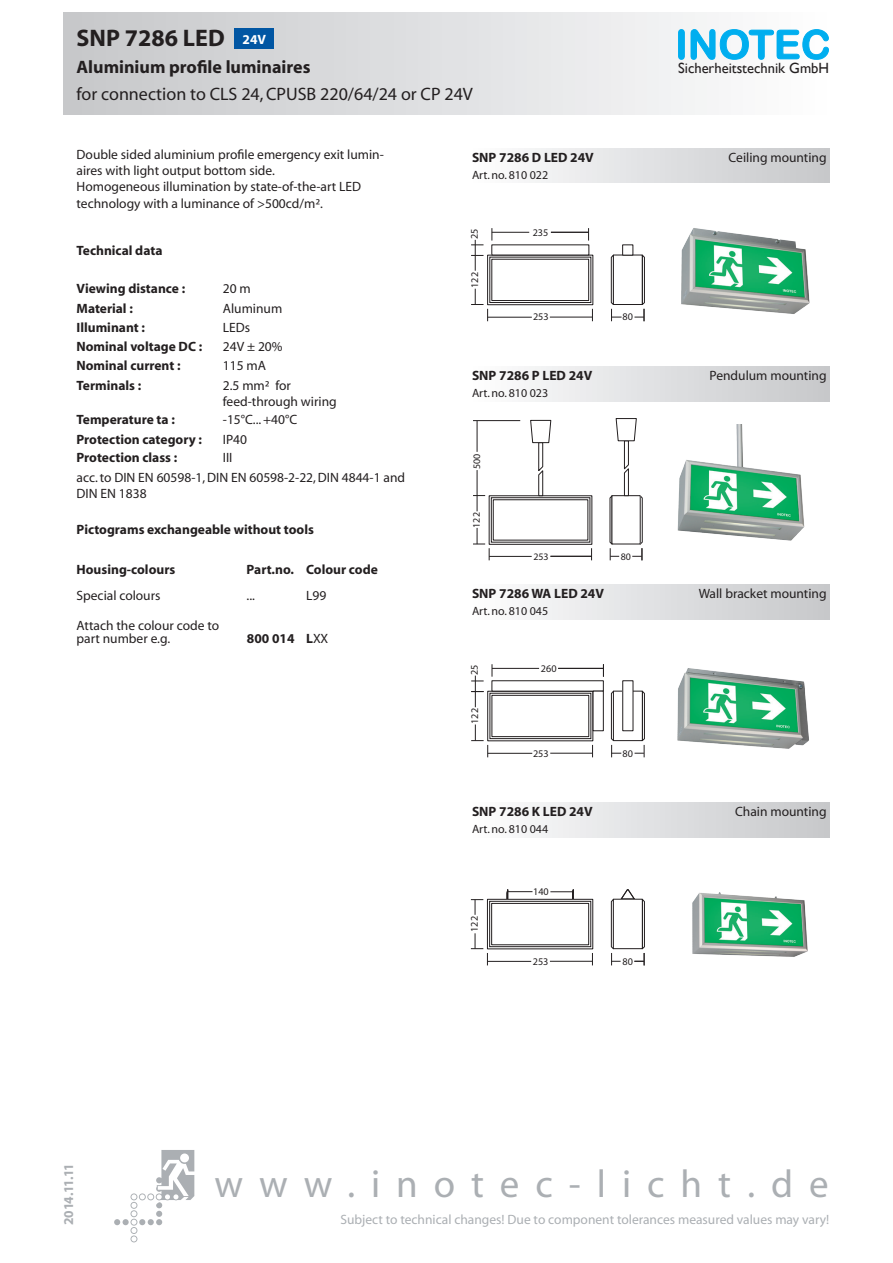
<style>
.page{position:relative;width:893px;height:1263px;background:#fff}
.page>*{position:absolute;margin:0;border:0;box-sizing:border-box;transform-origin:0 0}
.t1{font:39px "Myriad";letter-spacing:.41em;color:#abafb3}
.t2{font:700 24px "Myriad";color:#231f20}
.t3{font:18px "Myriad";color:#231f20}
.t4{font:700 18px "Myriad";color:#231f20}
.t5{font:14.85px "Gill Sans";color:#231f20}
.t6{font:13.5px/16.2px "Myriad";color:#231f20}
.t7{font:700 13.5px "Myriad";color:#231f20}
.t8{font:13.5px "Myriad";color:#abafb3}
.t9{font:700 13.5px "Myriad";letter-spacing:-.05em;color:#abafb3}
.t10{font:12px "Myriad";color:#231f20}
.t11{font:10.2px "Myriad";color:#231f20}
.t12{font:9.9px "Myriad";color:#231f20}
.s1{font-size:13.5px;color:#fff}
.s2{font-weight:400}
</style>
<div class="page">
<div style="left:64px;top:13px;width:765px;height:102px;background:linear-gradient(to right,#c6c7c9,#fdfdfe)"></div>
<svg style="left:678px;top:29px;width:7px;height:31px"></svg>
<svg style="left:691px;top:29px;width:138px;height:31px"></svg>
<svg style="left:114px;top:1150px;width:80px;height:92px"></svg>
<div style="left:234px;top:29px;width:40px;height:20px;background:#0156a3"></div>
<div style="left:468px;top:149px;width:361px;height:34px;background:linear-gradient(to right,#fefefe,#c6c7ca)"></div>
<img style="left:681px;top:228px;width:129px;height:86px">
<div style="left:487px;top:255px;width:106px;height:50px;border:1px solid #231f20"></div>
<div style="left:490px;top:257px;width:101px;height:46px;border:1px solid #231f20"></div>
<div style="left:491px;top:259px;width:98px;height:42px;border:1px solid #231f20"></div>
<div style="left:613px;top:255px;width:29px;height:50px;border:1px solid #231f20"></div>
<hr style="left:550px;top:317px;width:42px;height:1px;background:#231f20">
<svg style="left:471px;top:240px;width:12px;height:31px"></svg>
<hr style="left:488px;top:317px;width:44px;height:1px;background:#231f20">
<svg style="left:471px;top:289px;width:17px;height:32px"></svg>
<svg style="left:611px;top:254px;width:11px;height:67px"></svg>
<svg style="left:592px;top:309px;width:1px;height:12px"></svg>
<svg style="left:634px;top:254px;width:11px;height:67px"></svg>
<hr style="left:551px;top:232px;width:37px;height:1px;background:#231f20">
<hr style="left:492px;top:232px;width:37px;height:1px;background:#231f20">
<svg style="left:492px;top:228px;width:1px;height:13px"></svg>
<svg style="left:588px;top:228px;width:1px;height:13px"></svg>
<div style="left:622px;top:245px;width:11px;height:10px;border:1px solid #231f20"></div>
<div style="left:468px;top:367px;width:361px;height:34px;background:linear-gradient(to right,#fefefe,#c6c7ca)"></div>
<img style="left:677px;top:424px;width:128px;height:117px">
<svg style="left:489px;top:496px;width:103px;height:48px"></svg>
<div style="left:489px;top:495px;width:103px;height:50px;border:1px solid #231f20"></div>
<div style="left:493px;top:500px;width:95px;height:40px;background:#fff"></div>
<div style="left:493px;top:499px;width:95px;height:41px;border:1px solid #231f20"></div>
<hr style="left:550px;top:556px;width:42px;height:1px;background:#231f20">
<hr style="left:489px;top:556px;width:43px;height:1px;background:#231f20">
<svg style="left:473px;top:528px;width:17px;height:32px"></svg>
<hr style="left:473px;top:420px;width:47px;height:1px;background:#231f20">
<svg style="left:473px;top:470px;width:12px;height:41px"></svg>
<hr style="left:477px;top:421px;width:1px;height:31px;background:#231f20">
<svg style="left:530px;top:420px;width:21px;height:76px"></svg>
<svg style="left:609px;top:418px;width:34px;height:142px"></svg>
<div style="left:468px;top:585px;width:361px;height:34px;background:linear-gradient(to right,#fefefe,#c6c7ca)"></div>
<img style="left:677px;top:668px;width:132px;height:81px">
<div style="left:487px;top:691px;width:106px;height:50px;border:1px solid #231f20"></div>
<div style="left:490px;top:693px;width:101px;height:46px;border:1px solid #231f20"></div>
<div style="left:492px;top:695px;width:97px;height:42px;border:1px solid #231f20"></div>
<svg style="left:622px;top:693px;width:12px;height:39px"></svg>
<div style="left:613px;top:691px;width:30px;height:50px;border:1px solid #231f20"></div>
<hr style="left:550px;top:753px;width:42px;height:1px;background:#231f20">
<svg style="left:471px;top:676px;width:13px;height:31px"></svg>
<hr style="left:488px;top:753px;width:44px;height:1px;background:#231f20">
<svg style="left:471px;top:724px;width:17px;height:33px"></svg>
<svg style="left:611px;top:690px;width:10px;height:67px"></svg>
<svg style="left:592px;top:745px;width:1px;height:12px"></svg>
<svg style="left:635px;top:690px;width:10px;height:67px"></svg>
<hr style="left:558px;top:668px;width:45px;height:1px;background:#231f20">
<hr style="left:492px;top:668px;width:47px;height:1px;background:#231f20">
<svg style="left:492px;top:664px;width:1px;height:13px"></svg>
<svg style="left:603px;top:664px;width:1px;height:13px"></svg>
<div style="left:492px;top:680px;width:112px;height:11px;border:1px solid #231f20"></div>
<div style="left:623px;top:681px;width:10px;height:50px;background:#fff"></div>
<div style="left:622px;top:680px;width:11px;height:51px;border:1px solid #231f20"></div>
<div style="left:593px;top:691px;width:11px;height:40px;border:1px solid #231f20"></div>
<div style="left:468px;top:803px;width:361px;height:34px;background:linear-gradient(to right,#fefefe,#c6c7ca)"></div>
<img style="left:692px;top:892px;width:116px;height:65px">
<svg style="left:550px;top:889px;width:24px;height:10px"></svg>
<svg style="left:506px;top:889px;width:26px;height:10px"></svg>
<div style="left:487px;top:899px;width:106px;height:50px;border:1px solid #231f20"></div>
<div style="left:489px;top:901px;width:102px;height:46px;border:1px solid #231f20"></div>
<div style="left:491px;top:903px;width:98px;height:42px;border:1px solid #231f20"></div>
<hr style="left:550px;top:961px;width:42px;height:1px;background:#231f20">
<svg style="left:471px;top:899px;width:12px;height:16px"></svg>
<hr style="left:487px;top:961px;width:44px;height:1px;background:#231f20">
<svg style="left:471px;top:933px;width:17px;height:32px"></svg>
<svg style="left:592px;top:953px;width:1px;height:12px"></svg>
<svg style="left:611px;top:889px;width:34px;height:76px"></svg>
<h2 class="t2" style="left:77px;top:26px;width:191px">SNP 7286 LED <span class="s1">24V</span></h2>
<h3 class="t4" style="left:77px;top:58px;width:235px">Aluminium profile luminaires</h3>
<h3 class="t3" style="left:77px;top:85px;width:398px">for connection to CLS 24, CPUSB 220/64/24 or CP 24V</h3>
<p class="t5" style="left:678px;top:60px;width:152px">Sicherheitstechnik GmbH</p>
<p class="t6" style="left:77px;top:147px;width:309px">Double sided aluminium profile emergency exit lumin&shy;aires with light output bottom side.<br>Homogeneous illumination by state-of-the-art LED technology with a luminance of &gt;500cd/m².</p>
<p class="t7" style="left:77px;top:244px;width:87px">Technical data</p>
<p class="t7" style="left:77px;top:282px;width:110px">Viewing distance :</p>
<p class="t6" style="left:223px;top:281px;width:29px">20 m</p>
<p class="t7" style="left:77px;top:301px;width:58px">Material :</p>
<p class="t6" style="left:223px;top:301px;width:61px">Aluminum</p>
<p class="t7" style="left:77px;top:321px;width:70px">Illuminant :</p>
<p class="t6" style="left:223px;top:320px;width:29px">LEDs</p>
<p class="t7" style="left:77px;top:339px;width:127px">Nominal voltage DC :</p>
<p class="t6" style="left:223px;top:339px;width:61px">24V ± 20%</p>
<p class="t7" style="left:77px;top:359px;width:106px">Nominal current :</p>
<p class="t6" style="left:223px;top:358px;width:45px">115 mA</p>
<p class="t7" style="left:77px;top:378px;width:66px">Terminals :</p>
<p class="t6" style="left:223px;top:378px;width:115px">2.5 mm² for feed-through wiring</p>
<p class="t7" style="left:77px;top:413px;width:100px">Temperature ta :</p>
<p class="t6" style="left:223px;top:412px;width:76px">-15°C... +40°C</p>
<p class="t7" style="left:77px;top:432px;width:127px">Protection category :</p>
<p class="t6" style="left:223px;top:432px;width:26px">IP40</p>
<p class="t7" style="left:77px;top:451px;width:102px">Protection class :</p>
<p class="t6" style="left:77px;top:449px;width:330px;line-height:19.4px;text-indent:146px">III<br>acc. to DIN EN 60598-1, DIN EN 60598-2-22, DIN 4844-1 and</p>
<p class="t6" style="left:77px;top:486px;width:72px">DIN EN 1838</p>
<p class="t7" style="left:77px;top:522px;width:239px">Pictograms exchangeable without tools</p>
<p class="t7" style="left:77px;top:562px;width:100px">Housing-colours</p>
<p class="t7" style="left:247px;top:562px;width:133px">Part.no. Colour code</p>
<p class="t6" style="left:77px;top:588px;width:85px">Special colours</p>
<p class="t6" style="left:247px;top:588px;width:10px">...</p>
<p class="t6" style="left:306px;top:588px;width:22px">L99</p>
<p class="t6" style="left:77px;top:619px;width:144px;line-height:13.5px">Attach the colour code to part number e.g.</p>
<p class="t7" style="left:247px;top:632px;width:83px">800 014 L<span class="s2">XX</span></p>
<p class="t7" style="left:472px;top:151px;width:123px">SNP 7286 D LED 24V</p>
<p class="t6" style="left:729px;top:150px;width:100px">Ceiling mounting</p>
<p class="t10" style="left:472px;top:169px;width:78px">Art. no. 810 022</p>
<p class="t11" style="left:469px;top:239px;width:12px;rotate:-90deg">25</p>
<p class="t11" style="left:470px;top:288px;width:17px;rotate:-90deg">122</p>
<p class="t11" style="left:533px;top:227px;width:17px">235</p>
<p class="t11" style="left:533px;top:312px;width:17px">253</p>
<p class="t11" style="left:622px;top:312px;width:12px">80</p>
<p class="t7" style="left:472px;top:369px;width:122px">SNP 7286 P LED 24V</p>
<p class="t6" style="left:709px;top:368px;width:119px">Pendulum mounting</p>
<p class="t10" style="left:472px;top:387px;width:78px">Art. no. 810 023</p>
<p class="t12" style="left:472px;top:469px;width:17px;rotate:-90deg">500</p>
<p class="t12" style="left:472px;top:528px;width:17px;rotate:-90deg">122</p>
<p class="t12" style="left:533px;top:551px;width:17px">253</p>
<p class="t12" style="left:621px;top:551px;width:12px">80</p>
<p class="t7" style="left:472px;top:587px;width:134px">SNP 7286 WA LED 24V</p>
<p class="t6" style="left:699px;top:586px;width:129px">Wall bracket mounting</p>
<p class="t10" style="left:472px;top:605px;width:78px">Art. no. 810 045</p>
<p class="t11" style="left:469px;top:675px;width:12px;rotate:-90deg">25</p>
<p class="t11" style="left:470px;top:724px;width:17px;rotate:-90deg">122</p>
<p class="t11" style="left:541px;top:663px;width:17px">260</p>
<p class="t11" style="left:533px;top:748px;width:17px">253</p>
<p class="t11" style="left:622px;top:748px;width:12px">80</p>
<p class="t7" style="left:472px;top:805px;width:122px">SNP 7286 K LED 24V</p>
<p class="t6" style="left:735px;top:804px;width:93px">Chain mounting</p>
<p class="t10" style="left:472px;top:823px;width:78px">Art. no. 810 044</p>
<p class="t11" style="left:469px;top:932px;width:17px;rotate:-90deg">122</p>
<p class="t11" style="left:533px;top:886px;width:17px">140</p>
<p class="t11" style="left:533px;top:956px;width:17px">253</p>
<p class="t11" style="left:622px;top:956px;width:12px">80</p>
<p class="t9" style="left:62px;top:1225px;width:64px;rotate:-90deg">2014.11.11</p>
<h1 class="t1" style="left:214px;top:1164px;width:616px">www.inotec-licht.de</h1>
<p class="t8" style="left:340px;top:1212px;width:490px">Subject to technical changes! Due to component tolerances measured values may vary!</p>
</div>
